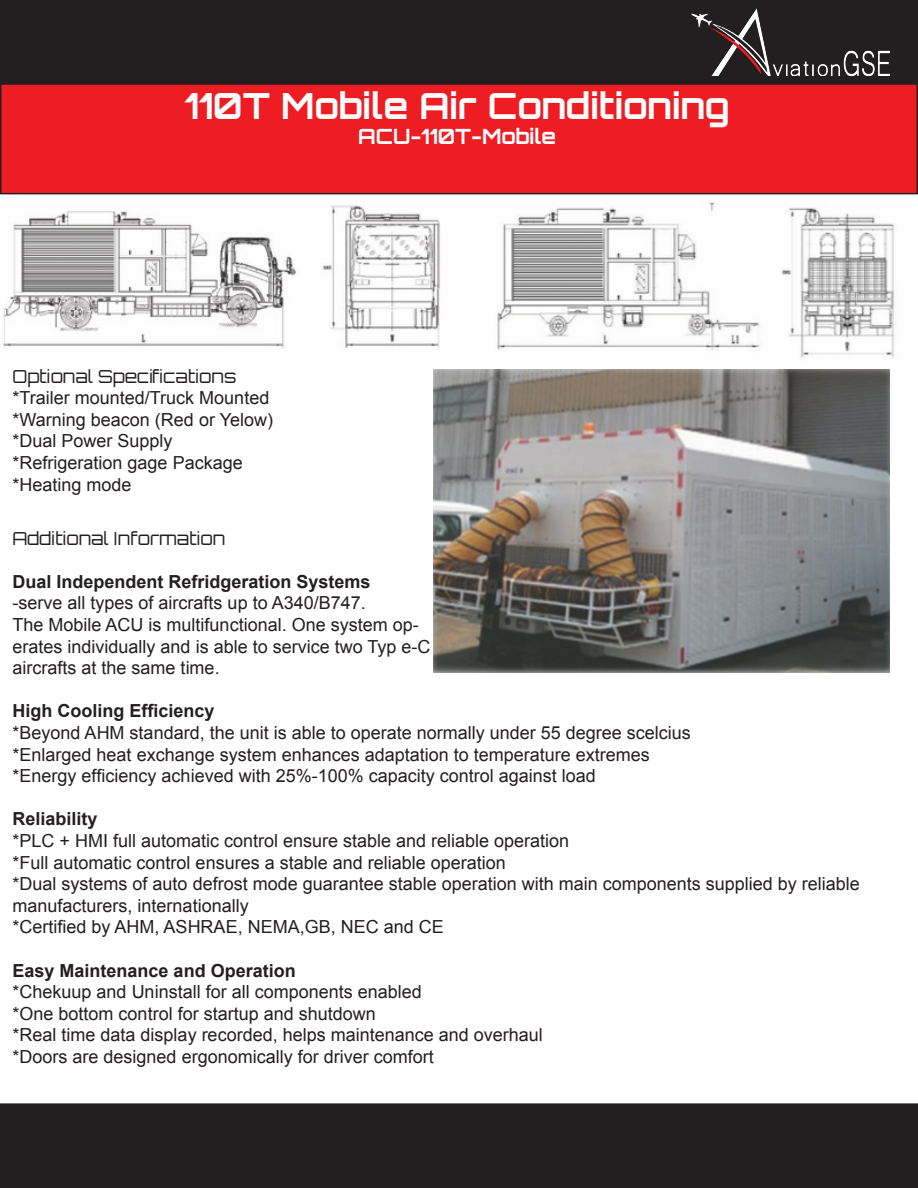
<style>
.page{position:relative;width:918px;height:1188px;background:#fff}
.page>*{position:absolute;margin:0;border:0;box-sizing:border-box;transform-origin:0 0}
.t1{font:700 36px "Orbitron";color:#fff}
.t2{font:700 21px "Orbitron";color:#fff}
.t3{font:18px/21.6px "Arial";color:#231f20}
.t4{font:700 18px "Arial";color:#231f20}
.t5{font:300 18px "Orbitron";color:#231f20}
</style>
<div class="page">
<div style="left:1px;top:84px;width:916px;height:110px;background:#ee1d23"></div>
<div style="left:0;top:83px;width:918px;height:111px;border:2px solid #231f20"></div>
<div style="left:1px;top:1px;width:916px;height:83px;background:#231f20"></div>
<div style="left:0;top:0;width:918px;height:85px;border:2px solid #231f20"></div>
<img style="left:3px;top:203px;width:892px;height:155px">
<img style="left:434px;top:369px;width:455px;height:304px">
<img style="left:691px;top:9px;width:198px;height:67px">
<div style="left:1px;top:1104px;width:916px;height:83px;background:#231f20"></div>
<div style="left:0;top:1103px;width:918px;height:85px;border:2px solid #231f20"></div>
<p class="t1" style="left:185px;top:84px;width:547px">110T Mobile Air Conditioning</p>
<p class="t2" style="left:358px;top:124px;width:199px">ACU-110T-Mobile</p>
<p class="t5" style="left:13px;top:364px;width:225px">Optional Specifications</p>
<p class="t3" style="left:13px;top:387px;width:258px">*Trailer mounted/Truck Mounted</p>
<p class="t3" style="left:13px;top:409px;width:262px">*Warning beacon (Red or Yelow)</p>
<p class="t3" style="left:13px;top:431px;width:162px">*Dual Power Supply</p>
<p class="t3" style="left:13px;top:452px;width:232px">*Refrigeration gage Package</p>
<p class="t3" style="left:13px;top:474px;width:121px">*Heating mode</p>
<p class="t5" style="left:13px;top:526px;width:214px">Additional Information</p>
<p class="t4" style="left:13px;top:570px;width:360px">Dual Independent Refridgeration Systems</p>
<p class="t3" style="left:13px;top:592px;width:355px">-serve all types of aircrafts up to A340/B747.</p>
<p class="t3" style="left:13px;top:614px;width:419px">The Mobile ACU is multifunctional. One system op&shy;erates individually and is able to service two Typ e-C aircrafts at the same time.</p>
<p class="t4" style="left:13px;top:699px;width:204px">High Cooling Efficiency</p>
<p class="t3" style="left:13px;top:722px;width:680px">*Beyond AHM standard, the unit is able to operate normally under 55 degree scelcius</p>
<p class="t3" style="left:13px;top:744px;width:639px">*Enlarged heat exchange system enhances adaptation to temperature extremes</p>
<p class="t3" style="left:13px;top:765px;width:585px">*Energy efficiency achieved with 25%-100% capacity control against load</p>
<p class="t4" style="left:13px;top:807px;width:87px">Reliability</p>
<p class="t3" style="left:13px;top:830px;width:558px">*PLC + HMI full automatic control ensure stable and reliable operation</p>
<p class="t3" style="left:13px;top:852px;width:495px">*Full automatic control ensures a stable and reliable operation</p>
<p class="t3" style="left:13px;top:873px;width:849px">*Dual systems of auto defrost mode guarantee stable operation with main components supplied by reliable manufacturers, internationally</p>
<p class="t3" style="left:13px;top:916px;width:433px">*Certified by AHM, ASHRAE, NEMA,GB, NEC and CE</p>
<p class="t4" style="left:13px;top:958px;width:285px">Easy Maintenance and Operation</p>
<p class="t3" style="left:13px;top:981px;width:411px">*Chekuup and Uninstall for all components enabled</p>
<p class="t3" style="left:13px;top:1003px;width:365px">*One bottom control for startup and shutdown</p>
<p class="t3" style="left:13px;top:1024px;width:532px">*Real time data display recorded, helps maintenance and overhaul</p>
<p class="t3" style="left:13px;top:1046px;width:423px">*Doors are designed ergonomically for driver comfort</p>
</div>
